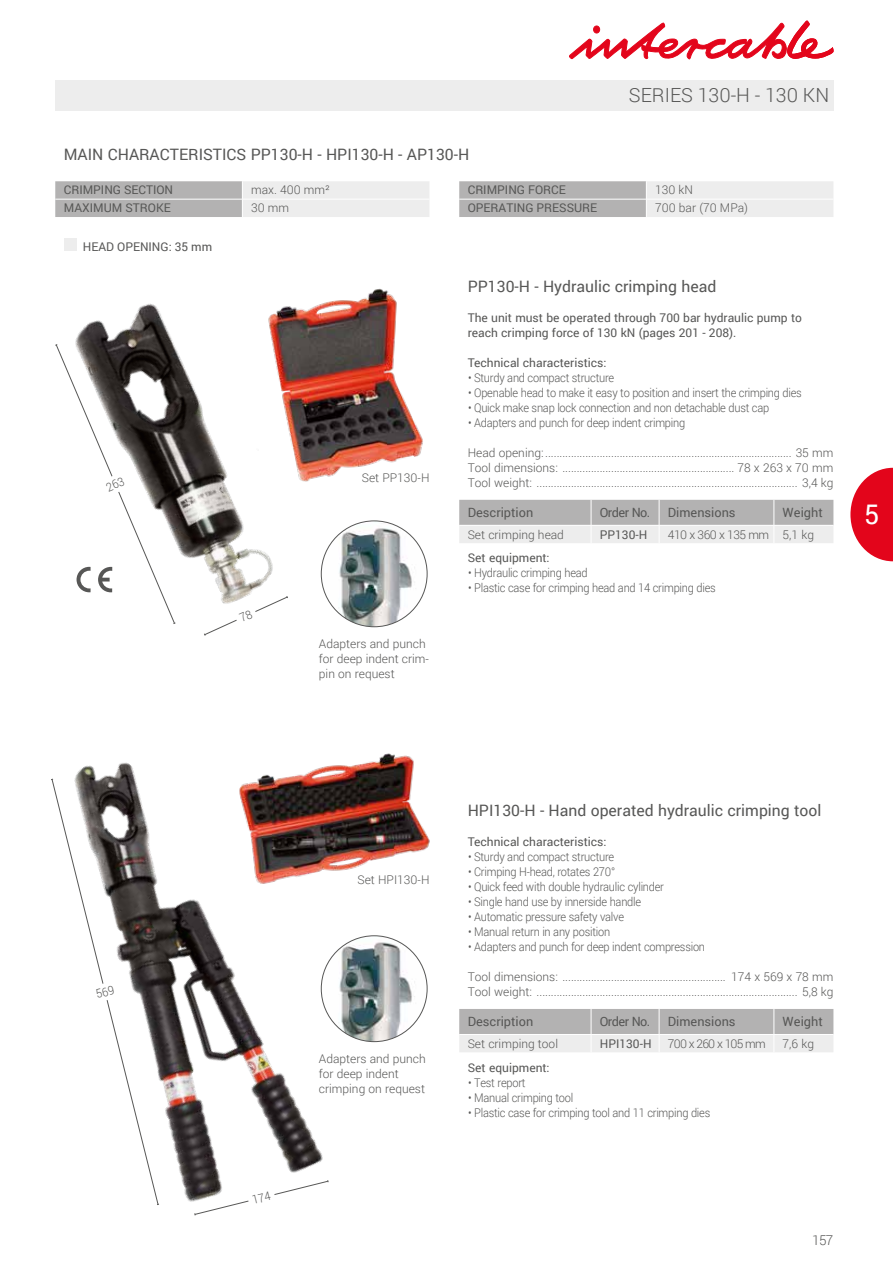
<style>
.page{position:relative;width:893px;height:1263px;background:#fff}
.page>*{position:absolute;margin:0;border:0;box-sizing:border-box;transform-origin:0 0}
.t1{font:27px "Roboto";color:#fff}
.t2{font:300 19.5px "Roboto";color:#575756}
.t3{font:15.75px "Roboto";color:#575756}
.t4{font:300 13.5px "Roboto";color:#575756}
.t5{font:12.75px "Roboto";color:#575756}
.t6{font:300 12px "Roboto";letter-spacing:-.02em;color:#575756;scale:.92 1}
.t7{font:300 12px/15px "Roboto";color:#575756}
.t8{font:300 12px/15px "Roboto";letter-spacing:-.02em;color:#575756;text-align:justify}
.t9{font:12px/15px "Roboto";color:#575756}
.t10{font:300 12px "Roboto";letter-spacing:-.04em;color:#575756}
.t11{font:300 12px "Roboto";letter-spacing:-.06em;color:#575756}
</style>
<div class="page">
<div style="left:55px;top:80px;width:778px;height:31px;background:#ededed"></div>
<svg style="left:569px;top:21px;width:264px;height:38px"></svg>
<svg style="left:55px;top:181px;width:374px;height:36px;background:#d1d1d1"></svg>
<svg style="left:459px;top:181px;width:374px;height:36px;background:#d1d1d1"></svg>
<svg style="left:459px;top:500px;width:374px;height:43px;background:#cccbcb"></svg>
<svg style="left:459px;top:1009px;width:374px;height:43px;background:#cccbcb"></svg>
<div style="left:65px;top:238px;width:12px;height:13px;background:#ededed"></div>
<img style="left:75px;top:303px;width:246px;height:292px">
<img style="left:51px;top:762px;width:379px;height:440px">
<img style="left:321px;top:521px;width:103px;height:106px">
<img style="left:321px;top:936px;width:103px;height:106px">
<img style="left:239px;top:753px;width:190px;height:131px">
<img style="left:268px;top:288px;width:155px;height:194px">
<svg style="left:52px;top:779px;width:107px;height:424px"></svg>
<svg style="left:850px;top:468px;width:43px;height:93px"></svg>
<svg style="left:55px;top:344px;width:121px;height:280px"></svg>
<svg style="left:204px;top:595px;width:84px;height:41px"></svg>
<svg style="left:194px;top:1180px;width:135px;height:36px"></svg>
<svg style="left:90px;top:980px;width:30px;height:23px"></svg>
<h3 class="t3" style="left:64px;top:143px;width:407px">MAIN CHARACTERISTICS PP130-H - HPI130-H - AP130-H</h3>
<h2 class="t2" style="left:629px;top:82px;width:202px">SERIES 130-H - 130 KN</h2>
<p class="t9" style="left:64px;top:182px;width:111px">CRIMPING SECTION</p>
<p class="t7" style="left:251px;top:182px;width:81px">max. 400 mm²</p>
<p class="t9" style="left:64px;top:200px;width:108px">MAXIMUM STROKE</p>
<p class="t8" style="left:251px;top:200px;width:40px">30 mm</p>
<p class="t9" style="left:83px;top:239px;width:131px">HEAD OPENING: 35 mm</p>
<p class="t7" style="left:362px;top:470px;width:69px">Set PP130-H</p>
<p class="t7" style="left:319px;top:636px;width:112px">Adapters and punch for deep indent crim&shy;pin on request</p>
<p class="t9" style="left:468px;top:182px;width:100px">CRIMPING FORCE</p>
<p class="t8" style="left:655px;top:182px;width:39px">130 kN</p>
<p class="t9" style="left:468px;top:200px;width:131px">OPERATING PRESSURE</p>
<p class="t7" style="left:655px;top:200px;width:94px">700 bar (70 MPa)</p>
<h3 class="t3" style="left:468px;top:275px;width:250px">PP130-H - Hydraulic crimping head</h3>
<p class="t9" style="left:468px;top:310px;width:336px">The unit must be operated through 700 bar hydraulic pump to reach crimping force of 130 kN (pages 201 - 208).</p>
<p class="t9" style="left:468px;top:355px;width:140px">Technical characteristics:</p>
<p class="t6" style="left:468px;top:369px;width:160px">• Sturdy and compact structure</p>
<p class="t6" style="left:468px;top:384px;width:364px">• Openable head to make it easy to position and insert the crimping dies</p>
<p class="t6" style="left:468px;top:399px;width:329px">• Quick make snap lock connection and non detachable dust cap</p>
<p class="t6" style="left:468px;top:414px;width:237px">• Adapters and punch for deep indent crimping</p>
<p class="t8" style="left:468px;top:445px;width:367px">Head opening: ...................................................................................... 35 mm Tool dimensions: ............................................................ 78 x 263 x 70 mm Tool weight: ........................................................................................... 3,4 kg</p>
<p class="t5" style="left:468px;top:503px;width:67px">Description</p>
<p class="t5" style="left:600px;top:503px;width:52px">Order No.</p>
<p class="t5" style="left:668px;top:503px;width:69px">Dimensions</p>
<p class="t5" style="left:783px;top:503px;width:42px">Weight</p>
<p class="t7" style="left:468px;top:526px;width:98px">Set crimping head</p>
<p class="t9" style="left:600px;top:526px;width:49px">PP130-H</p>
<p class="t10" style="left:668px;top:526px;width:148px">410 x 360 x 135 mm 5,1 kg</p>
<p class="t9" style="left:468px;top:550px;width:83px">Set equipment:</p>
<p class="t6" style="left:468px;top:565px;width:131px">• Hydraulic crimping head</p>
<p class="t6" style="left:468px;top:580px;width:271px">• Plastic case for crimping head and 14 crimping dies</p>
<h1 class="t1" style="left:864px;top:496px;width:17px">5</h1>
<p class="t7" style="left:357px;top:871px;width:73px">Set HPI130-H</p>
<p class="t7" style="left:319px;top:1051px;width:108px">Adapters and punch for deep indent crimping on request</p>
<h3 class="t3" style="left:468px;top:799px;width:355px">HPI130-H - Hand operated hydraulic crimping tool</h3>
<p class="t9" style="left:468px;top:834px;width:140px">Technical characteristics:</p>
<p class="t6" style="left:468px;top:848px;width:160px">• Sturdy and compact structure</p>
<p class="t6" style="left:468px;top:863px;width:161px">• Crimping H-head, rotates 270°</p>
<p class="t6" style="left:468px;top:878px;width:214px">• Quick feed with double hydraulic cylinder</p>
<p class="t6" style="left:468px;top:893px;width:190px">• Single hand use by innerside handle</p>
<p class="t6" style="left:468px;top:908px;width:171px">• Automatic pressure safety valve</p>
<p class="t6" style="left:468px;top:923px;width:156px">• Manual return in any position</p>
<p class="t6" style="left:468px;top:938px;width:259px">• Adapters and punch for deep indent compression</p>
<p class="t7" style="left:468px;top:969px;width:367px">Tool dimensions: ......................................................... 174 x 569 x 78 mm<br>Tool weight: ........................................................................................... 5,8 kg</p>
<p class="t5" style="left:468px;top:1013px;width:67px">Description</p>
<p class="t5" style="left:600px;top:1013px;width:52px">Order No.</p>
<p class="t5" style="left:668px;top:1013px;width:69px">Dimensions</p>
<p class="t5" style="left:783px;top:1013px;width:42px">Weight</p>
<p class="t7" style="left:468px;top:1035px;width:92px">Set crimping tool</p>
<p class="t9" style="left:600px;top:1035px;width:53px">HPI130-H</p>
<p class="t11" style="left:668px;top:1035px;width:100px">700 x 260 x 105 mm</p>
<p class="t8" style="left:783px;top:1035px;width:33px">7,6 kg</p>
<p class="t9" style="left:468px;top:1059px;width:83px">Set equipment:</p>
<p class="t6" style="left:468px;top:1074px;width:64px">• Test report</p>
<p class="t6" style="left:468px;top:1089px;width:116px">• Manual crimping tool</p>
<p class="t6" style="left:468px;top:1104px;width:265px">• Plastic case for crimping tool and 11 crimping dies</p>
<p class="t4" style="left:812px;top:1231px;width:23px">157</p>
</div>
